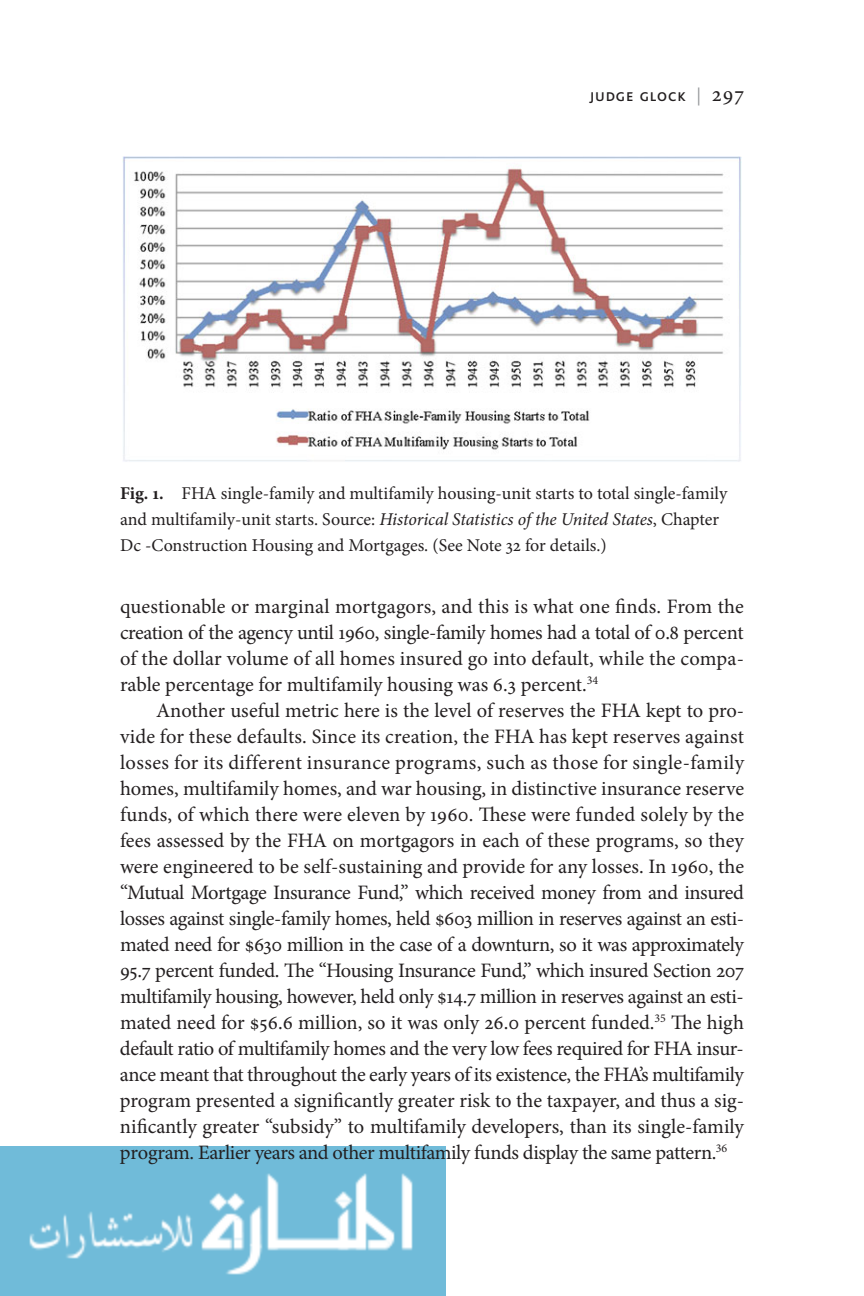
<style>
.page{position:relative;width:864px;height:1296px;background:#fff}
.page>*{position:absolute;margin:0;border:0;box-sizing:border-box;transform-origin:0 0}
.t1{font:20.4px/26px "Minion Pro";letter-spacing:-.005em;color:#231f20;text-align:justify}
.t2{font:18px/26px "Minion Pro";color:#231f20}
.t3{font:18px "Bliss Caps";letter-spacing:.05em;color:#231f20}
.s1{font-family:"Minion Pro";color:#939598}
.s2{font-family:"Minion Pro";font-size:22px}
.s3{font-weight:700}
.s4{font-style:italic}
</style>
<div class="page">
<img style="left:0;top:1146px;width:446px;height:150px">
<img style="left:122px;top:156px;width:620px;height:306px">
<p class="t3" style="left:590px;top:85px;width:156px">j udge g lock <span class="s1">|</span> <span class="s2">297</span></p>
<p class="t2" style="left:120px;top:482px;width:609px"><span class="s3">Fig. 1.</span> FHA single-family and multifamily housing-unit starts to total single-family and multifamily-unit starts. Source: <span class="s4">Historical Statistics of the United States</span> , Chapter<br>Dc -Construction Housing and Mortgages. (See Note 32 for details.)</p>
<p class="t1" style="left:120px;top:595px;width:626px">questionable or marginal mortgagors, and this is what one finds. From the creation of the agency until 1960, single-family homes had a total of 0.8 percent of the dollar volume of all homes insured go into default, while the compa&shy;rable percentage for multifamily housing was 6.3 percent. <sup>34</sup></p>
<p class="t1" style="left:120px;top:699px;width:626px;text-indent:36px">Another useful metric here is the level of reserves the FHA kept to pro&shy;vide for these defaults. Since its creation, the FHA has kept reserves against losses for its different insurance programs, such as those for single-family homes, multifamily homes, and war housing, in distinctive insurance reserve funds, of which there were eleven by 1960. These were funded solely by the fees assessed by the FHA on mortgagors in each of these programs, so they were engineered to be self-sustaining and provide for any losses. In 1960, the “Mutual Mortgage Insurance Fund,” which received money from and insured losses against single-family homes, held $603 million in reserves against an esti&shy;mated need for $630 million in the case of a downturn, so it was approximately 95.7 percent funded. The “Housing Insurance Fund,” which insured Section 207 multifamily housing, however, held only $14.7 million in reserves against an esti&shy;mated need for $56.6 million, so it was only 26.0 percent funded. <sup>35</sup> The high default ratio of multifamily homes and the very low fees required for FHA insur&shy;ance meant that throughout the early years of its existence, the FHA’s multifamily program presented a significantly greater risk to the taxpayer, and thus a sig&shy;nificantly greater “subsidy” to multifamily developers, than its single-family program. Earlier years and other multifamily funds display the same pattern. <sup>36</sup></p>
</div>
